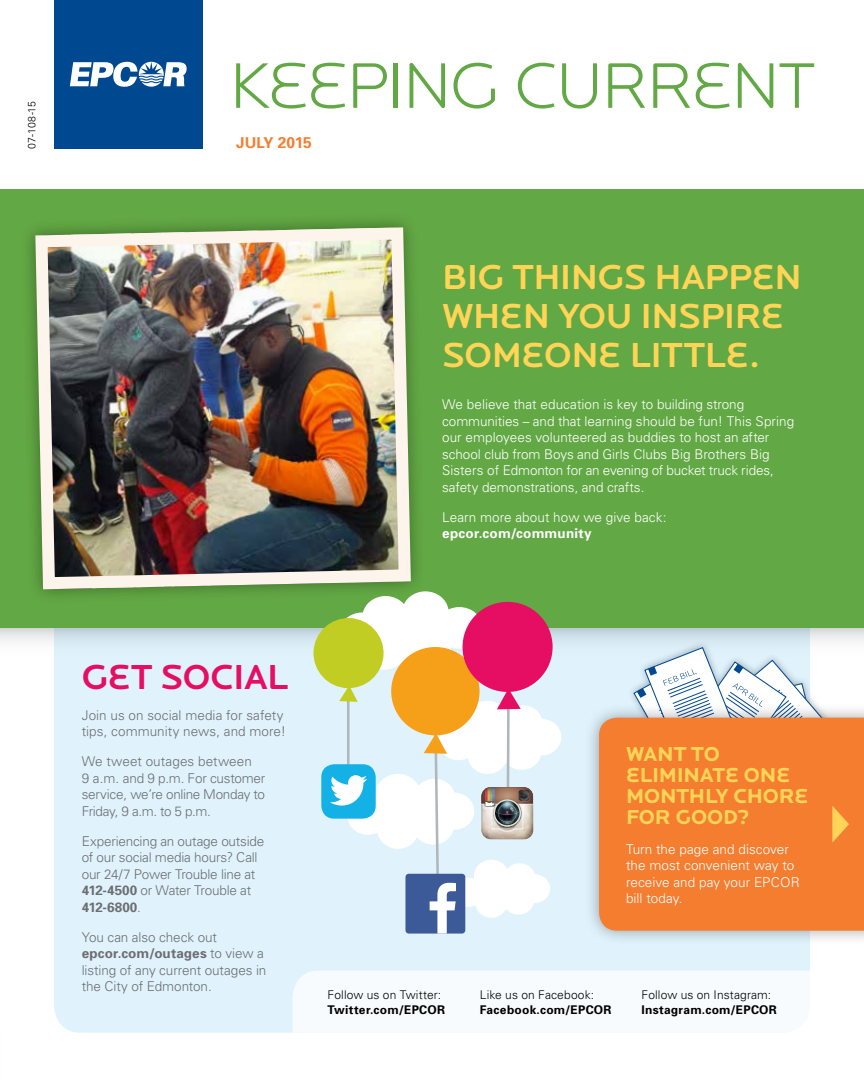
<style>
.page{position:relative;width:864px;height:1080px;background:#fff}
.page>*{position:absolute;margin:0;border:0;box-sizing:border-box;transform-origin:0 0}
.t1{font:66.75px "EPCOR Locator Display Light";letter-spacing:-.04em;color:#62a844}
.t2{font:36px/39px "EPCOR Locator Display Medium";letter-spacing:-.015em;color:#ffd457}
.t3{font:36px "EPCOR Locator Display Medium";letter-spacing:-.015em;color:#e50e62}
.t4{font:21px/21px "EPCOR Locator Display Bold";letter-spacing:-.01em;color:#ffd457}
.t5{font:700 15px "Univers";color:#f47d30}
.t6{font:300 13.5px/16.5px "Univers";color:#fff}
.t7{font:300 13.5px/16.5px "Univers";letter-spacing:-.01em;color:#6d6e71}
.t8{font:700 13.5px "Univers";letter-spacing:.02em;color:#fff}
.t9{font:300 12px "Univers";letter-spacing:.01em;color:#000}
.t10{font:700 12px "Univers";letter-spacing:.025em;color:#000}
.t11{font:300 10.5px "Univers";color:#000}
.s1{font-size:15.6px}
.s2{font-weight:700}
</style>
<div class="page">
<div style="left:54px;top:658px;width:756px;height:375px;background:#e0f3fd"></div>
<div style="left:54px;top:0;width:148px;height:148px;background:#004990"></div>
<svg style="left:70px;top:62px;width:117px;height:25px"></svg>
<svg style="left:0;top:628px;width:864px;height:30px;background:#d6e5ee"></svg>
<div style="left:0;top:189px;width:864px;height:439px;background:#62a844"></div>
<div style="left:21px;top:213px;width:405px;height:391px;background:#000;opacity:.35"></div>
<img style="left:48px;top:241px;width:350px;height:335px">
<div style="left:35px;top:228px;width:376px;height:361px;border:12px solid #fdf4ec;border-radius:8px"></div>
<svg style="left:313px;top:591px;width:248px;height:343px"></svg>
<svg style="left:292px;top:971px;width:518px;height:62px"></svg>
<div style="left:612px;top:640px;width:221px;height:204px;background:#000;opacity:.3"></div>
<div style="left:584px;top:702px;width:280px;height:244px;background:#000;opacity:.35"></div>
<div style="left:599px;top:718px;width:265px;height:213px;background:#f47d30"></div>
<svg style="left:618px;top:646px;width:231px;height:197px"></svg>
<p class="t11" style="left:25px;top:148px;width:49px;rotate:-90deg">07-108-15</p>
<h1 class="t1" style="left:230px;top:51px;width:587px">KEEPING CURRENT</h1>
<p class="t5" style="left:236px;top:133px;width:77px">JULY <span class="s1">2015</span></p>
<h2 class="t2" style="left:442px;top:259px;width:361px">BIG THINGS HAPPEN<br>WHEN YOU INSPIRE<br>SOMEONE LITTLE.</h2>
<p class="t6" style="left:442px;top:396px;width:354px">We believe that education is key to building strong communities – and that learning should be fun! This Spring our employees volunteered as buddies to host an after school club from Boys and Girls Clubs Big Brothers Big Sisters of Edmonton for an evening of bucket truck rides, safety demonstrations, and crafts.</p>
<p class="t6" style="left:442px;top:508px;width:226px">Learn more about how we give back:</p>
<p class="t8" style="left:442px;top:525px;width:151px">epcor.com/community</p>
<h2 class="t3" style="left:82px;top:656px;width:208px">GET SOCIAL</h2>
<p class="t7" style="left:82px;top:706px;width:206px">Join us on social media for safety tips, community news, and more!</p>
<p class="t7" style="left:82px;top:753px;width:185px">We tweet outages between<br>9 a.m. and 9 p.m. For customer service, we’re online Monday to<br>Friday, 9 a.m. to 5 p.m.</p>
<p class="t7" style="left:82px;top:832px;width:184px">Experiencing an outage outside of our social media hours? Call our 24/7 Power Trouble line at<br><span class="s2">412-4500</span> or Water Trouble at<br><span class="s2">412-6800</span>.</p>
<p class="t7" style="left:82px;top:928px;width:186px">You can also check out <span class="s2">epcor.com/outages</span> to view a listing of any current outages in the City of Edmonton.</p>
<p class="t9" style="left:328px;top:988px;width:115px">Follow us on Twitter:</p>
<p class="t10" style="left:328px;top:1002px;width:119px">Twitter.com/EPCOR</p>
<h3 class="t4" style="left:626px;top:744px;width:184px">WANT TO<br>ELIMINATE ONE<br>MONTHLY CHORE<br>FOR GOOD?</h3>
<p class="t6" style="left:626px;top:840px;width:175px">Turn the page and discover the most convenient way to receive and pay your EPCOR bill today.</p>
<p class="t9" style="left:480px;top:988px;width:116px">Like us on Facebook:</p>
<p class="t10" style="left:480px;top:1002px;width:133px">Facebook.com/EPCOR</p>
<p class="t9" style="left:642px;top:988px;width:131px">Follow us on Instagram:</p>
<p class="t10" style="left:642px;top:1002px;width:137px">Instagram.com/EPCOR</p>
</div>
